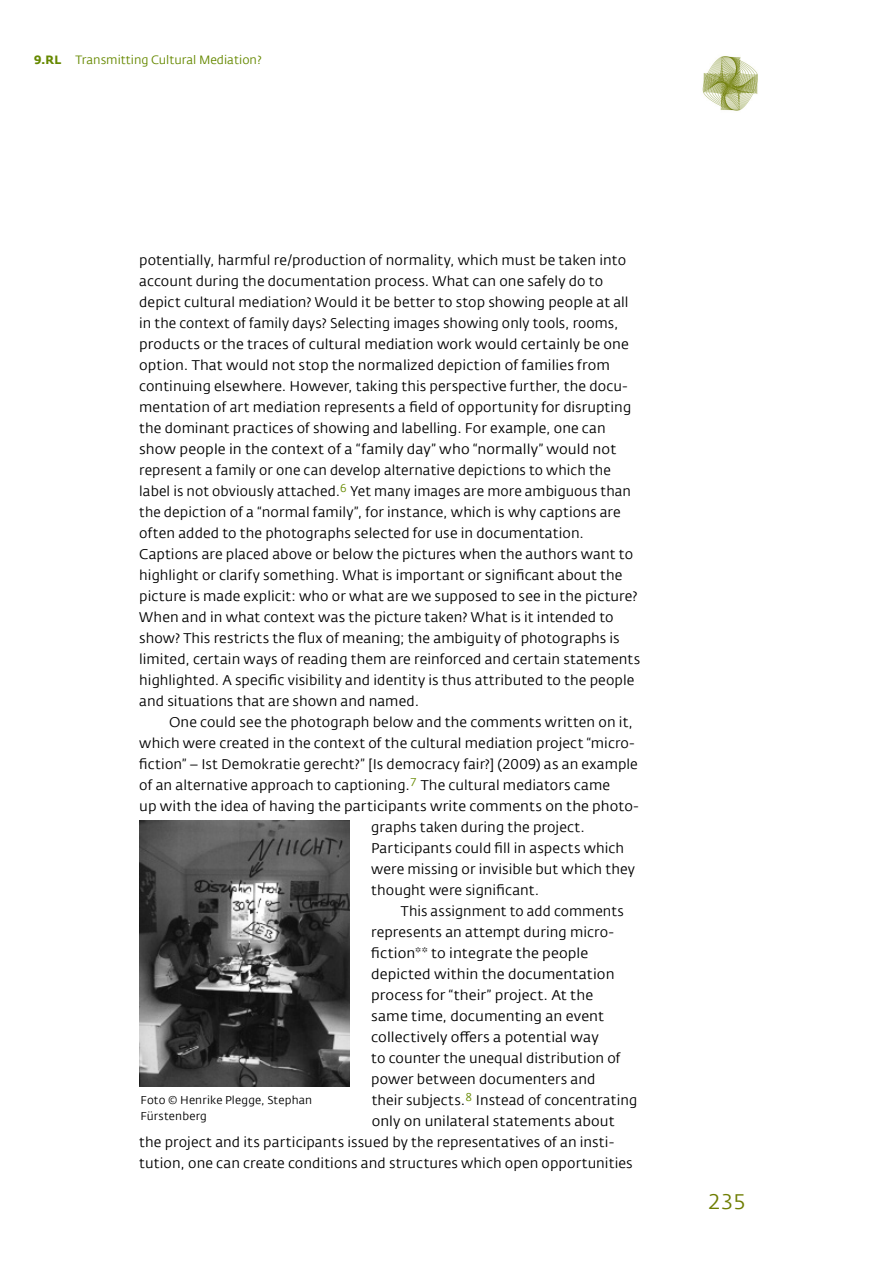
<style>
.page{position:relative;width:893px;height:1263px;background:#fff}
.page>*{position:absolute;margin:0;border:0;box-sizing:border-box;transform-origin:0 0}
.t1{font:21px "Fedra Sans Screen";color:#6e7d00}
.t2{font:13.95px/21px "Fedra Sans Screen";letter-spacing:.005em;color:#000}
.t3{font:12px "Fedra Sans Screen";color:#668900}
.t4{font:11.25px/15.8px "Fedra Sans Screen";letter-spacing:.015em;color:#000}
.s1{font-weight:700}
</style>
<div class="page">
<img style="left:139px;top:821px;width:211px;height:265px">
<img style="left:702px;top:56px;width:56px;height:55px">
<p class="t3" style="left:34px;top:53px;width:229px"><span class="s1">9.RL</span> Transmitting Cultural Mediation?</p>
<p class="t2" style="left:139px;top:250px;width:502px">potentially, harmful re/production of normality, which must be taken into account during the documentation process. What can one safely do to depict cultural mediation? Would it be better to stop showing people at all in the context of family days? Selecting images showing only tools, rooms, products or the traces of cultural mediation work would certainly be one option. That would not stop the normalized depiction of families from continuing elsewhere. However, taking this perspective further, the docu&shy;mentation of art mediation represents a field of opportunity for disrupting the dominant practices of showing and labelling. For example, one can show people in the context of a “family day” who “normally” would not represent a family or one can develop alternative depictions to which the label is not obviously attached.<sup>6</sup> Yet many images are more ambiguous than the depiction of a “normal family”, for instance, which is why captions are often added to the photographs selected for use in documentation.<br>Captions are placed above or below the pictures when the authors want to highlight or clarify something. What is important or significant about the picture is made explicit: who or what are we supposed to see in the picture?<br>When and in what context was the picture taken? What is it intended to show? This restricts the flux of meaning; the ambiguity of photographs is limited, certain ways of reading them are reinforced and certain statements highlighted. A specific visibility and identity is thus attributed to the people and situations that are shown and named.</p>
<p class="t2" style="left:169px;top:712px;width:465px">One could see the photograph below and the comments written on it,</p>
<p class="t2" style="left:139px;top:733px;width:497px">which were created in the context of the cultural mediation project “micro-</p>
<p class="t2" style="left:139px;top:754px;width:500px">fiction” – Ist Demokratie gerecht?” [Is democracy fair?] (2009) as an example</p>
<p class="t2" style="left:139px;top:775px;width:472px">of an alternative approach to captioning.<sup>7</sup> The cultural mediators came</p>
<p class="t2" style="left:139px;top:796px;width:501px">up with the idea of having the participants write comments on the photo-</p>
<p class="t2" style="left:371px;top:817px;width:215px">graphs taken during the project.</p>
<p class="t2" style="left:371px;top:838px;width:255px">Participants could fill in aspects which</p>
<p class="t2" style="left:371px;top:859px;width:265px">were missing or invisible but which they</p>
<p class="t2" style="left:371px;top:880px;width:169px">thought were significant.</p>
<p class="t2" style="left:401px;top:901px;width:224px">This assignment to add comments</p>
<p class="t2" style="left:371px;top:922px;width:244px">represents an attempt during micro-</p>
<p class="t2" style="left:371px;top:943px;width:219px">fiction** to integrate the people</p>
<p class="t2" style="left:371px;top:964px;width:245px">depicted within the documentation</p>
<p class="t2" style="left:371px;top:985px;width:224px">process for “their” project. At the</p>
<p class="t2" style="left:371px;top:1006px;width:234px">same time, documenting an event</p>
<p class="t2" style="left:371px;top:1027px;width:229px">collectively offers a potential way</p>
<p class="t2" style="left:371px;top:1048px;width:251px">to counter the unequal distribution of</p>
<p class="t2" style="left:371px;top:1069px;width:226px">power between documenters and</p>
<p class="t2" style="left:372px;top:1090px;width:267px">their subjects.<sup>8</sup> Instead of concentrating</p>
<p class="t2" style="left:372px;top:1111px;width:244px">only on unilateral statements about</p>
<p class="t2" style="left:139px;top:1132px;width:476px">the project and its participants issued by the representatives of an insti-</p>
<p class="t2" style="left:139px;top:1153px;width:495px">tution, one can create conditions and structures which open opportunities</p>
<p class="t4" style="left:140px;top:1093px;width:173px">Foto © Henrike Plegge, Stephan<br>Fürstenberg</p>
<h1 class="t1" style="left:708px;top:1190px;width:39px">235</h1>
</div>
